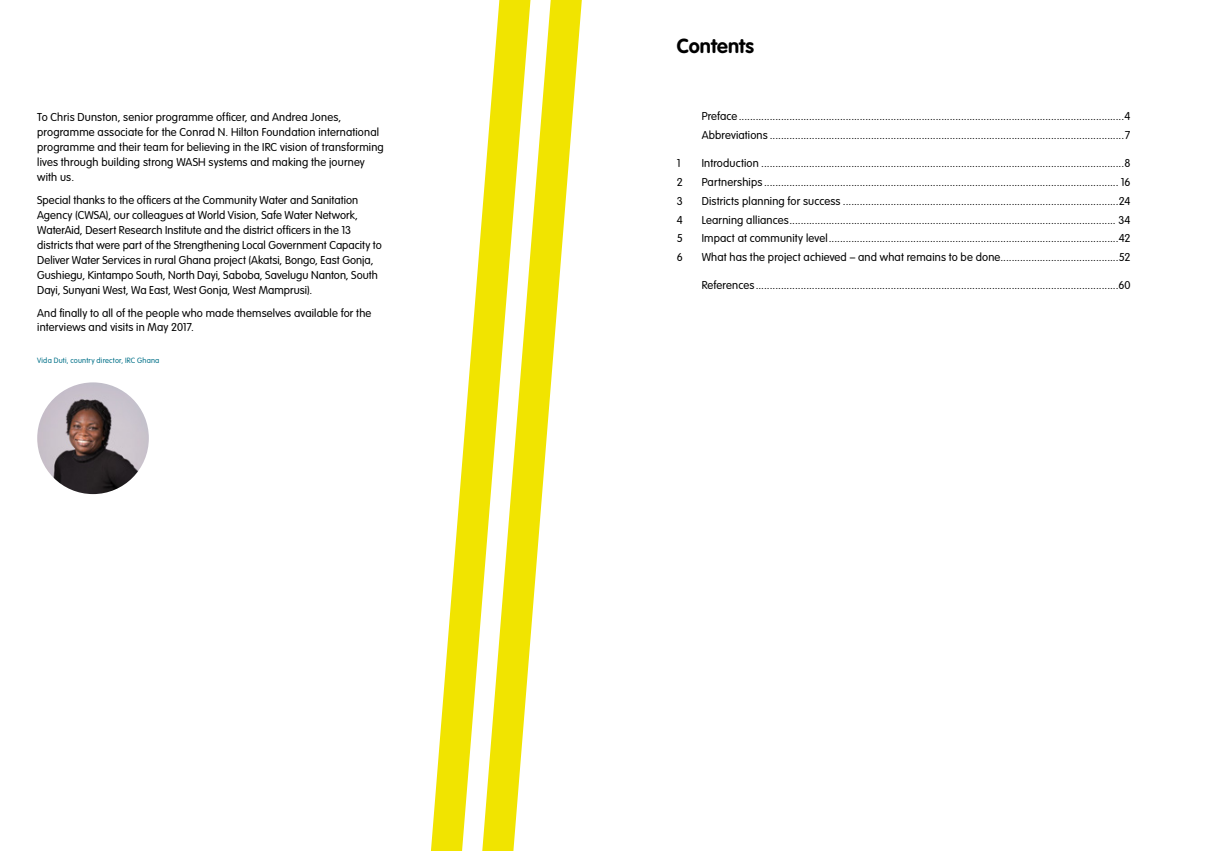
<style>
.page{position:relative;width:1205px;height:851px;background:#fff}
.page>*{position:absolute;margin:0;border:0;box-sizing:border-box;transform-origin:0 0}
.t1{font:700 20px "VAG Rounded Std";color:#000}
.t2{font:300 11.25px/14.9px "VAG Rounded Std";letter-spacing:.01em;color:#000}
.t3{font:300 7.5px "VAG Rounded Std";letter-spacing:.03em;color:#007088}
</style>
<div class="page">
<svg style="left:431px;top:478px;width:30px;height:372px"></svg>
<svg style="left:461px;top:0;width:60px;height:850px;fill:#f1e400"></svg>
<svg style="left:521px;top:0;width:61px;height:756px"></svg>
<img style="left:37px;top:382px;width:112px;height:112px;border-radius:56px">
<p class="t2" style="left:37px;top:110px;width:348px">To Chris Dunston, senior programme officer, and Andrea Jones, programme associate for the Conrad N. Hilton Foundation international programme and their team for believing in the IRC vision of transforming lives through building strong WASH systems and making the journey with us.</p>
<p class="t2" style="left:37px;top:193px;width:346px">Special thanks to the officers at the Community Water and Sanitation Agency (CWSA), our colleagues at World Vision, Safe Water Network, WaterAid, Desert Research Institute and the district officers in the 13 districts that were part of the Strengthening Local Government Capacity to Deliver Water Services in rural Ghana project (Akatsi, Bongo, East Gonja, Gushiegu, Kintampo South, North Dayi, Saboba, Savelugu Nanton, South Dayi, Sunyani West, Wa East, West Gonja, West Mamprusi).</p>
<p class="t2" style="left:37px;top:305px;width:336px">And finally to all of the people who made themselves available for the interviews and visits in May 2017.</p>
<p class="t3" style="left:37px;top:356px;width:124px">Vida Duti, country director, IRC Ghana</p>
<h1 class="t1" style="left:677px;top:34px;width:78px">Contents</h1>
<p class="t2" style="left:702px;top:107px;width:430px;line-height:18.8px">Preface.........................................................................................................................................4<br>Abbreviations ..............................................................................................................................7</p>
<p class="t2" style="left:677px;top:156px;width:5px">1</p>
<p class="t2" style="left:702px;top:156px;width:430px">Introduction .................................................................................................................................8</p>
<p class="t2" style="left:677px;top:175px;width:8px">2</p>
<p class="t2" style="left:702px;top:175px;width:430px">Partnerships .............................................................................................................................. 16</p>
<p class="t2" style="left:677px;top:194px;width:8px">3</p>
<p class="t2" style="left:702px;top:194px;width:430px">Districts planning for success ..................................................................................................24</p>
<p class="t2" style="left:677px;top:212px;width:8px">4</p>
<p class="t2" style="left:702px;top:212px;width:430px">Learning alliances.................................................................................................................... 34</p>
<p class="t2" style="left:677px;top:231px;width:8px">5</p>
<p class="t2" style="left:702px;top:231px;width:430px">Impact at community level.......................................................................................................42</p>
<p class="t2" style="left:677px;top:250px;width:8px">6</p>
<p class="t2" style="left:702px;top:250px;width:430px">What has the project achieved – and what remains to be done..........................................52</p>
<p class="t2" style="left:702px;top:278px;width:430px">References.................................................................................................................................60</p>
</div>
